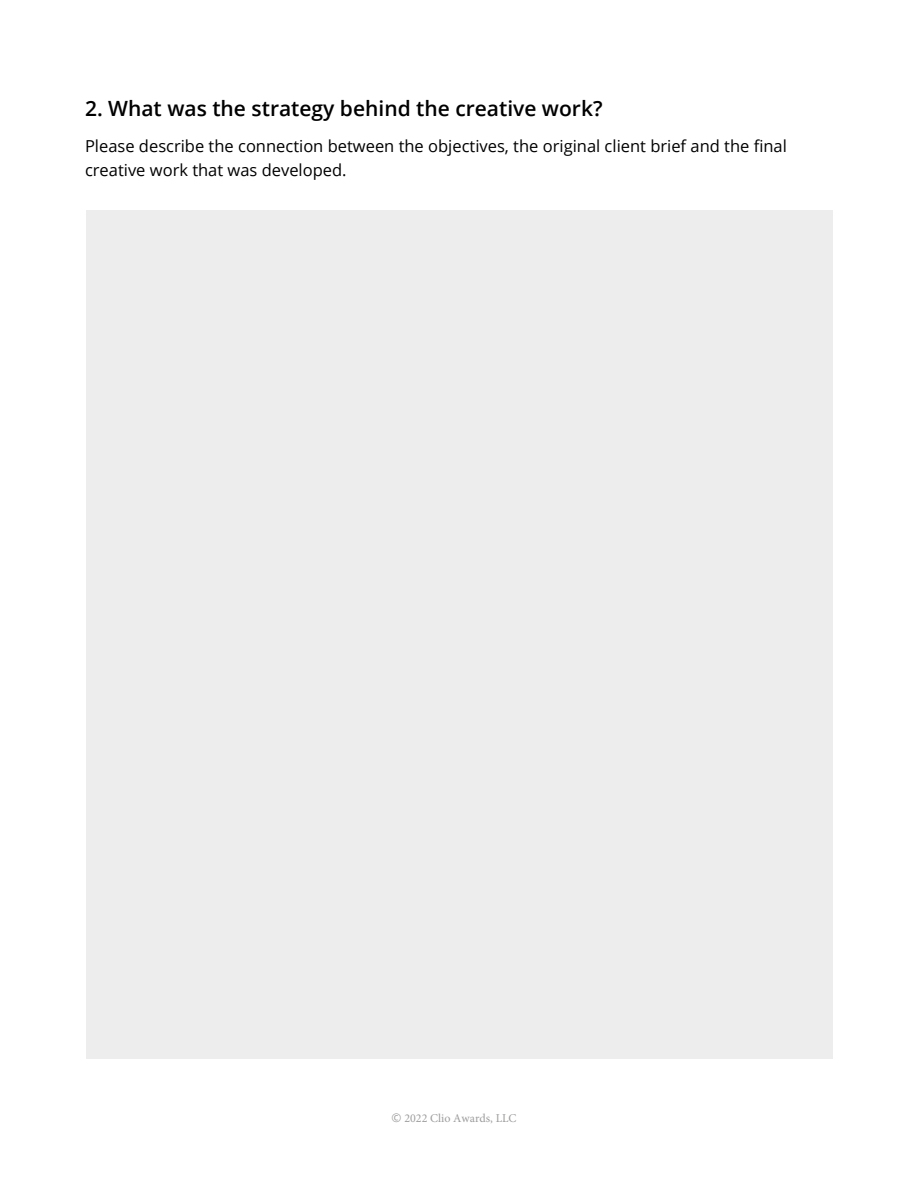
<style>
.page{position:relative;width:918px;height:1188px;background:#fff}
.page>*{position:absolute;margin:0;border:0;box-sizing:border-box;transform-origin:0 0}
.t1{font:600 21px "Open Sans";color:#000}
.t2{font:16.5px/24px "Open Sans";color:#000}
.t3{font:12px "Minion Pro";color:#9d9d9c}
.s1{font-family:"Open Sans"}
</style>
<div class="page">
<div style="left:86px;top:211px;width:746px;height:848px;background:#ededed"></div>
<p class="t1" style="left:85px;top:94px;width:519px">2. What was the strategy behind the creative work?</p>
<p class="t2" style="left:85px;top:134px;width:703px">Please describe the connection between the objectives, the original client brief and the final creative work that was developed.</p>
<p class="t3" style="left:391px;top:1110px;width:127px"><span class="s1">©</span> 2022 Clio Awards, LLC</p>
</div>
